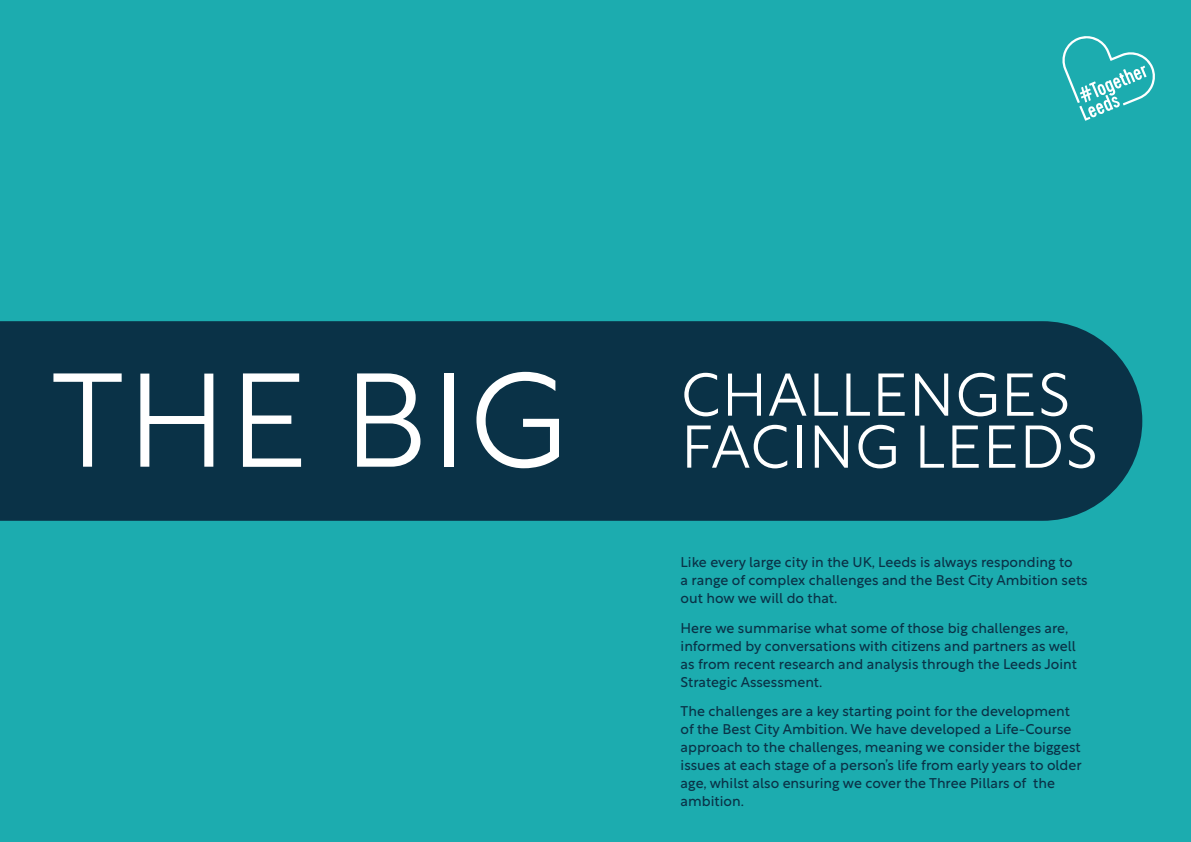
<style>
.page{position:relative;width:1191px;height:842px;background:#1cacaf}
.page>*{position:absolute;margin:0;border:0;box-sizing:border-box;transform-origin:0 0}
.t1{font:300 132.6px "Rustica";letter-spacing:.02em;color:#fff}
.t2{font:300 60px/52px "Rustica";letter-spacing:.02em;color:#fff}
.t3{font:14px/18px "Rustica";color:#0a3247}
</style>
<div class="page">
<div style="left:0;top:321px;width:1142px;height:200px;background:#0a3247"></div>
<svg style="left:1062px;top:36px;width:93px;height:85px"></svg>
<p class="t1" style="left:51px;top:305px;width:518px">THE BIG</p>
<p class="t2" style="left:681px;top:362px;width:418px">CHALLENGES<br>FACING LEEDS</p>
<p class="t3" style="left:680px;top:552px;width:409px">Like every large city in the UK, Leeds is always responding to<br>a range of complex challenges and the Best City Ambition sets out how we will do that.</p>
<p class="t3" style="left:680px;top:617px;width:398px">Here we summarise what some of those big challenges are, informed by conversations with citizens and partners as well as from recent research and analysis through the Leeds Joint Strategic Assessment.</p>
<p class="t3" style="left:680px;top:700px;width:403px">The challenges are a key starting point for the development of the Best City Ambition. We have developed a Life-Course approach to the challenges, meaning we consider the biggest issues at each stage of a person’s life from early years to older age, whilst also ensuring we cover the Three Pillars of the ambition.</p>
</div>
